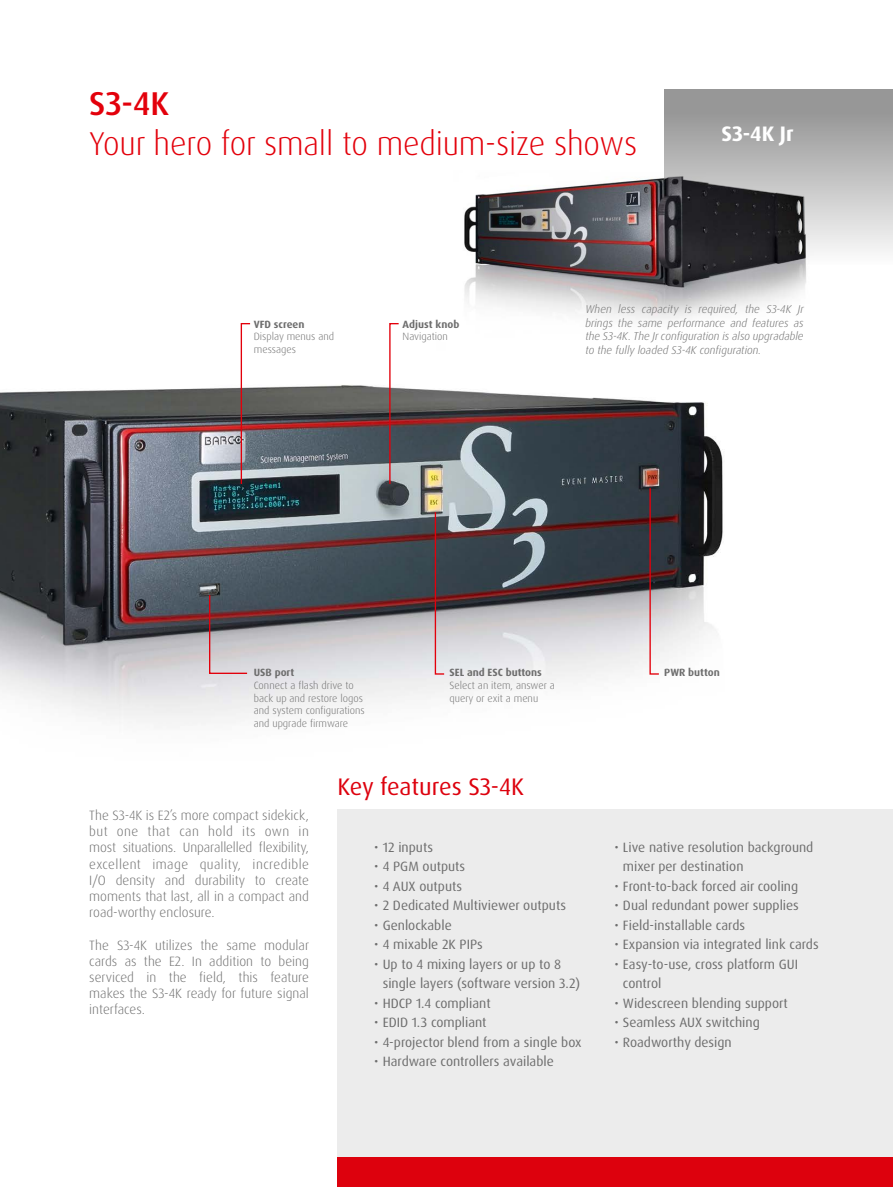
<style>
.page{position:relative;width:893px;height:1187px;background:#fff}
.page>*{position:absolute;margin:0;border:0;box-sizing:border-box;transform-origin:0 0}
.t1{font:300 33px "Dax Pro";letter-spacing:-.005em;color:#e3000b}
.t2{font:500 33px "Dax Pro";color:#e3000b}
.t3{font:24px "Dax Pro";letter-spacing:-.005em;color:#dd010d}
.t4{font:700 21px "Dax Pro";color:#fff}
.t5{font:13.5px/19.5px "Dax Pro";color:#6e6e6e}
.t6{font:300 13.5px/16.2px "Dax Pro";color:#6e6e6e;text-align:justify}
.t7{font:italic 300 11.25px/13.5px "Dax Pro";color:#6e6e6e;text-align:justify}
.t8{font:300 10.5px/12.6px "Dax Pro";color:#6e6e6e}
.t9{font:700 10.5px "Dax Pro";color:#6e6e6e}
</style>
<div class="page">
<img style="left:0;top:385px;width:723px;height:339px">
<img style="left:464px;top:177px;width:341px;height:110px">
<svg style="left:664px;top:89px;width:229px;height:176px;background:#909091"></svg>
<svg style="left:240px;top:323px;width:11px;height:162px"></svg>
<svg style="left:389px;top:323px;width:11px;height:162px"></svg>
<svg style="left:434px;top:511px;width:11px;height:164px;background:#896b72"></svg>
<svg style="left:649px;top:487px;width:11px;height:188px;background:#8c6f74"></svg>
<svg style="left:208px;top:593px;width:40px;height:81px;background:#938389"></svg>
<div style="left:337px;top:809px;width:556px;height:359px;background:#ececec"></div>
<div style="left:337px;top:1157px;width:556px;height:29px;background:#dd010d"></div>
<h1 class="t2" style="left:89px;top:82px;width:81px">S3-4K</h1>
<h1 class="t1" style="left:89px;top:122px;width:549px">Your hero for small to medium-size shows</h1>
<h3 class="t4" style="left:721px;top:120px;width:74px">S3-4K Jr</h3>
<p class="t9" style="left:254px;top:317px;width:52px">VFD screen</p>
<p class="t8" style="left:254px;top:330px;width:82px">Display menus and messages</p>
<p class="t9" style="left:403px;top:317px;width:58px">Adjust knob</p>
<p class="t8" style="left:403px;top:330px;width:47px">Navigation</p>
<p class="t7" style="left:585px;top:303px;width:220px">When less capacity is required, the S3-4K Jr brings the same performance and features as the S3-4K. The Jr configuration is also upgradable to the fully loaded S3-4K configuration.</p>
<p class="t9" style="left:254px;top:666px;width:42px">USB port</p>
<p class="t9" style="left:664px;top:666px;width:57px">PWR button</p>
<p class="t8" style="left:254px;top:679px;width:113px">Connect a flash drive to back up and restore logos and system configurations and upgrade firmware</p>
<p class="t9" style="left:450px;top:666px;width:94px">SEL and ESC buttons</p>
<p class="t8" style="left:450px;top:679px;width:107px">Select an item, answer a query or exit a menu</p>
<p class="t6" style="left:89px;top:807px;width:221px">The S3-4K is E2’s more compact sidekick, but one that can hold its own in most situations. Unparallelled flexibility, excellent image quality, incredible I/O density and durability to create moments that last, all in a compact and road-worthy enclosure.</p>
<p class="t6" style="left:89px;top:936px;width:221px">The S3-4K utilizes the same modular cards as the E2. In addition to being serviced in the field, this feature makes the S3-4K ready for future signal interfaces.</p>
<h2 class="t3" style="left:337px;top:770px;width:188px">Key features S3-4K</h2>
<p class="t5" style="left:374px;top:837px;width:60px">• 12 inputs</p>
<p class="t5" style="left:374px;top:857px;width:93px">• 4 PGM outputs</p>
<p class="t5" style="left:374px;top:876px;width:89px">• 4 AUX outputs</p>
<p class="t5" style="left:374px;top:896px;width:193px">• 2 Dedicated Multiviewer outputs</p>
<p class="t5" style="left:374px;top:915px;width:79px">• Genlockable</p>
<p class="t5" style="left:374px;top:935px;width:110px">• 4 mixable 2K PIPs</p>
<p class="t5" style="left:383px;top:954px;width:199px;text-indent:-9px">• Up to 4 mixing layers or up to 8 single layers (software version 3.2)</p>
<p class="t5" style="left:374px;top:993px;width:118px">• HDCP 1.4 compliant</p>
<p class="t5" style="left:374px;top:1012px;width:114px">• EDID 1.3 compliant</p>
<p class="t5" style="left:374px;top:1032px;width:209px">• 4-projector blend from a single box</p>
<p class="t5" style="left:374px;top:1051px;width:181px">• Hardware controllers available</p>
<p class="t5" style="left:623px;top:837px;width:192px;text-indent:-9px">• Live native resolution background mixer per destination</p>
<p class="t5" style="left:614px;top:876px;width:185px">• Front-to-back forced air cooling</p>
<p class="t5" style="left:614px;top:896px;width:186px">• Dual redundant power supplies</p>
<p class="t5" style="left:614px;top:915px;width:132px">• Field-installable cards</p>
<p class="t5" style="left:614px;top:935px;width:206px">• Expansion via integrated link cards</p>
<p class="t5" style="left:623px;top:954px;width:177px;text-indent:-9px">• Easy-to-use, cross platform GUI control</p>
<p class="t5" style="left:614px;top:993px;width:175px">• Widescreen blending support</p>
<p class="t5" style="left:614px;top:1012px;width:147px">• Seamless AUX switching</p>
<p class="t5" style="left:614px;top:1032px;width:119px">• Roadworthy design</p>
</div>
